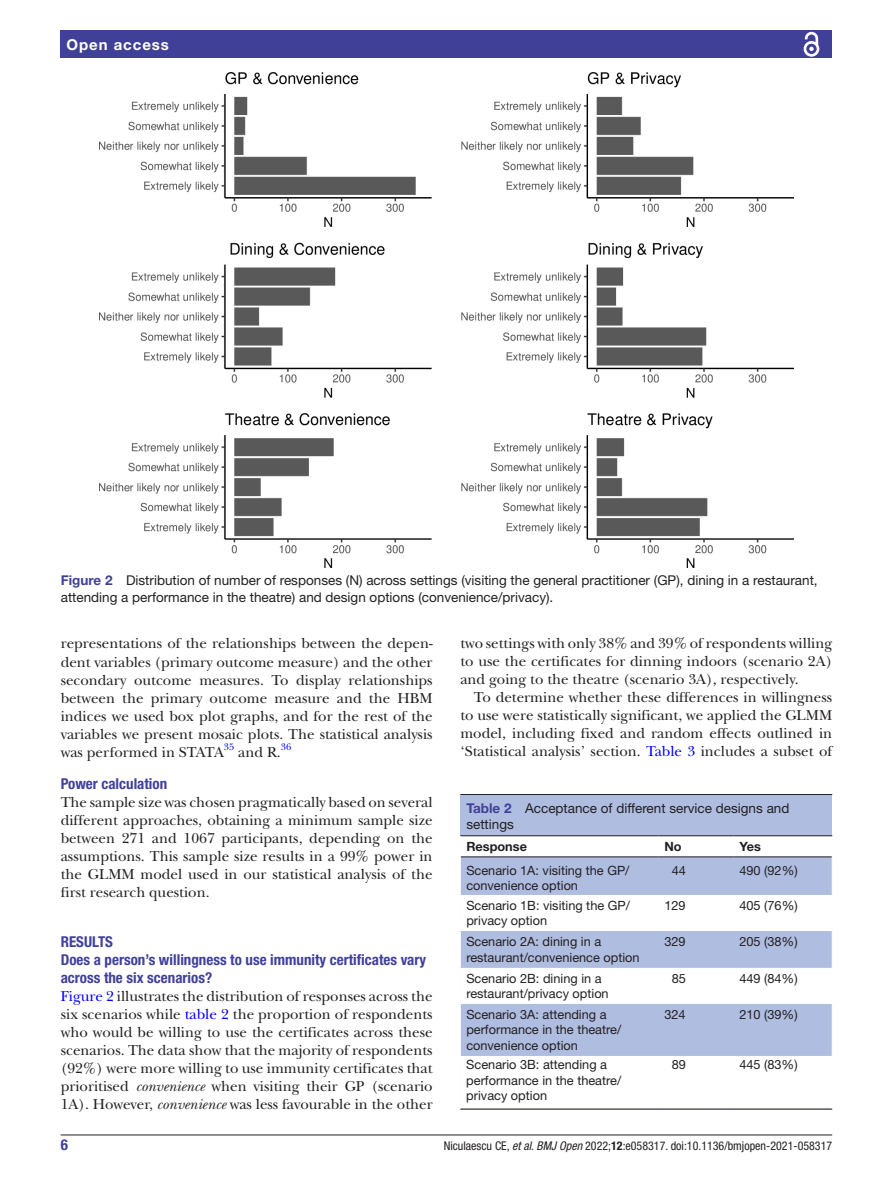
<style>
.page{position:relative;width:893px;height:1191px;background:#fff}
.page>*{position:absolute;margin:0;border:0;box-sizing:border-box;transform-origin:0 0}
.t1{font:15px/18px "New Baskerville";color:#231f20;text-align:justify}
.t2{font:700 condensed 15px/18px "Helvetica Neue LT Std";color:#414099}
.t3{font:700 15px "Helvetica Neue LT Std";letter-spacing:.065em;color:#fff}
.t4{font:13.5px/16.2px "Helvetica Neue LT Std";color:#231f20}
.t5{font:12.75px/15.3px "Helvetica Neue LT Std";color:#231f20}
.t6{font:700 12.75px "Helvetica Neue LT Std";color:#231f20}
.t7{font:condensed 12px "Helvetica Neue LT Std";color:#231f20}
.t8{font:9.9px "New Baskerville";color:#00f}
.s1{font-weight:700;color:#414099}
.s2{color:#00f}
.s3{font-style:italic}
.s4{font-weight:700}
</style>
<div class="page">
<hr style="left:61px;top:1134px;width:771px;height:1px;background:#231f20">
<div style="left:61px;top:31px;width:771px;height:27px;background:#414099"></div>
<svg style="left:803px;top:31px;width:17px;height:26px"></svg>
<img style="left:99px;top:73px;width:695px;height:494px">
<div style="left:460px;top:795px;width:372px;height:314px;background:#afbde1"></div>
<hr style="left:460px;top:794px;width:372px;height:1px;background:#231f20">
<div style="left:461px;top:836px;width:371px;height:272px;background:#fff"></div>
<svg style="left:461px;top:857px;width:371px;height:198px"></svg>
<hr style="left:460px;top:835px;width:198px;height:1px;background:#231f20">
<hr style="left:460px;top:856px;width:198px;height:1px;background:#231f20">
<hr style="left:658px;top:835px;width:75px;height:1px;background:#231f20">
<hr style="left:658px;top:856px;width:75px;height:1px;background:#231f20">
<hr style="left:733px;top:835px;width:99px;height:1px;background:#231f20">
<hr style="left:733px;top:856px;width:99px;height:1px;background:#231f20">
<hr style="left:460px;top:1108px;width:198px;height:1px;background:#231f20">
<hr style="left:658px;top:1108px;width:75px;height:1px;background:#231f20">
<hr style="left:733px;top:1108px;width:99px;height:1px;background:#231f20">
<svg style="left:460px;top:836px;width:1px;height:21px"></svg>
<hr style="left:460px;top:857px;width:1px;height:37px;background:#fff">
<hr style="left:460px;top:894px;width:1px;height:37px;background:#fff">
<hr style="left:460px;top:931px;width:1px;height:36px;background:#fff">
<hr style="left:460px;top:967px;width:1px;height:37px;background:#fff">
<hr style="left:460px;top:1004px;width:1px;height:51px;background:#fff">
<hr style="left:460px;top:1055px;width:1px;height:53px;background:#fff">
<p class="t3" style="left:66px;top:35px;width:104px">Open access</p>
<p class="t4" style="left:61px;top:572px;width:758px"><span class="s1">Figure 2</span> Distribution of number of responses (N) across settings (visiting the general practitioner (GP), dining in a restaurant, attending a performance in the theatre) and design options (convenience/privacy).</p>
<p class="t1" style="left:61px;top:634px;width:373px">representations of the relationships between the depen&shy;dent variables (primary outcome measure) and the other secondary outcome measures. To display relationships between the primary outcome measure and the HBM indices we used box plot graphs, and for the rest of the variables we present mosaic plots. The statistical analysis was performed in STATA</p>
<p class="t8" style="left:224px;top:741px;width:12px">35</p>
<p class="t1" style="left:238px;top:743px;width:44px">and R.</p>
<p class="t8" style="left:281px;top:741px;width:12px">36</p>
<p class="t2" style="left:61px;top:774px;width:108px">Power calculation</p>
<p class="t1" style="left:61px;top:793px;width:373px">The sample size was chosen pragmatically based on several different approaches, obtaining a minimum sample size between 271 and 1067 participants, depending on the assumptions. This sample size results in a 99% power in the GLMM model used in our statistical analysis of the first research question.</p>
<p class="t2" style="left:61px;top:932px;width:367px">RESULTS<br>Does a person’s willingness to use immunity certificates vary across the six scenarios?</p>
<p class="t1" style="left:61px;top:987px;width:373px"><span class="s2">Figure 2</span> illustrates the distribution of responses across the six scenarios while <span class="s2">table 2</span> the proportion of respondents who would be willing to use the certificates across these scenarios. The data show that the majority of respondents (92%) were more willing to use immunity certificates that prioritised <span class="s3">convenience</span> when visiting their GP (scenario 1A). However, <span class="s3">convenience</span> was less favourable in the other</p>
<p class="t1" style="left:460px;top:634px;width:373px">two settings with only 38% and 39% of respondents willing to use the certificates for dinning indoors (scenario 2A) and going to the theatre (scenario 3A), respectively.</p>
<p class="t1" style="left:460px;top:688px;width:373px;text-indent:13px">To determine whether these differences in willingness to use were statistically significant, we applied the GLMM model, including fixed and random effects outlined in ‘Statistical analysis’ section. <span class="s2">Table 3</span> includes a subset of</p>
<p class="t4" style="left:466px;top:799px;width:325px"><span class="s1">Table 2</span> Acceptance of different service designs and settings</p>
<p class="t6" style="left:466px;top:838px;width:62px">Response</p>
<p class="t6" style="left:664px;top:838px;width:19px">No</p>
<p class="t6" style="left:739px;top:838px;width:23px">Yes</p>
<p class="t5" style="left:466px;top:862px;width:165px">Scenario 1A: visiting the GP/ convenience option</p>
<p class="t5" style="left:672px;top:862px;width:16px">44</p>
<p class="t5" style="left:739px;top:862px;width:60px">490 (92%)</p>
<p class="t5" style="left:466px;top:897px;width:165px">Scenario 1B: visiting the GP/ privacy option</p>
<p class="t5" style="left:664px;top:897px;width:23px">129</p>
<p class="t5" style="left:739px;top:897px;width:60px">405 (76%)</p>
<p class="t5" style="left:466px;top:934px;width:175px">Scenario 2A: dining in a restaurant/convenience option</p>
<p class="t5" style="left:664px;top:934px;width:23px">329</p>
<p class="t5" style="left:739px;top:934px;width:60px">205 (38%)</p>
<p class="t5" style="left:466px;top:970px;width:144px">Scenario 2B: dining in a restaurant/privacy option</p>
<p class="t5" style="left:672px;top:970px;width:16px">85</p>
<p class="t5" style="left:739px;top:970px;width:60px">449 (84%)</p>
<p class="t5" style="left:466px;top:1006px;width:156px">Scenario 3A: attending a performance in the theatre/ convenience option</p>
<p class="t5" style="left:664px;top:1006px;width:23px">324</p>
<p class="t5" style="left:739px;top:1006px;width:60px">210 (39%)</p>
<p class="t5" style="left:466px;top:1057px;width:156px">Scenario 3B: attending a performance in the theatre/ privacy option</p>
<p class="t5" style="left:672px;top:1057px;width:16px">89</p>
<p class="t5" style="left:739px;top:1057px;width:60px">445 (83%)</p>
<p class="t2" style="left:61px;top:1135px;width:9px">6</p>
<p class="t7" style="left:444px;top:1138px;width:390px">Niculaescu CE, <span class="s3">et al</span>. <span class="s3">BMJ Open</span> 2022;<span class="s4">12</span>:e058317. doi:10.1136/bmjopen-2021-058317</p>
</div>
